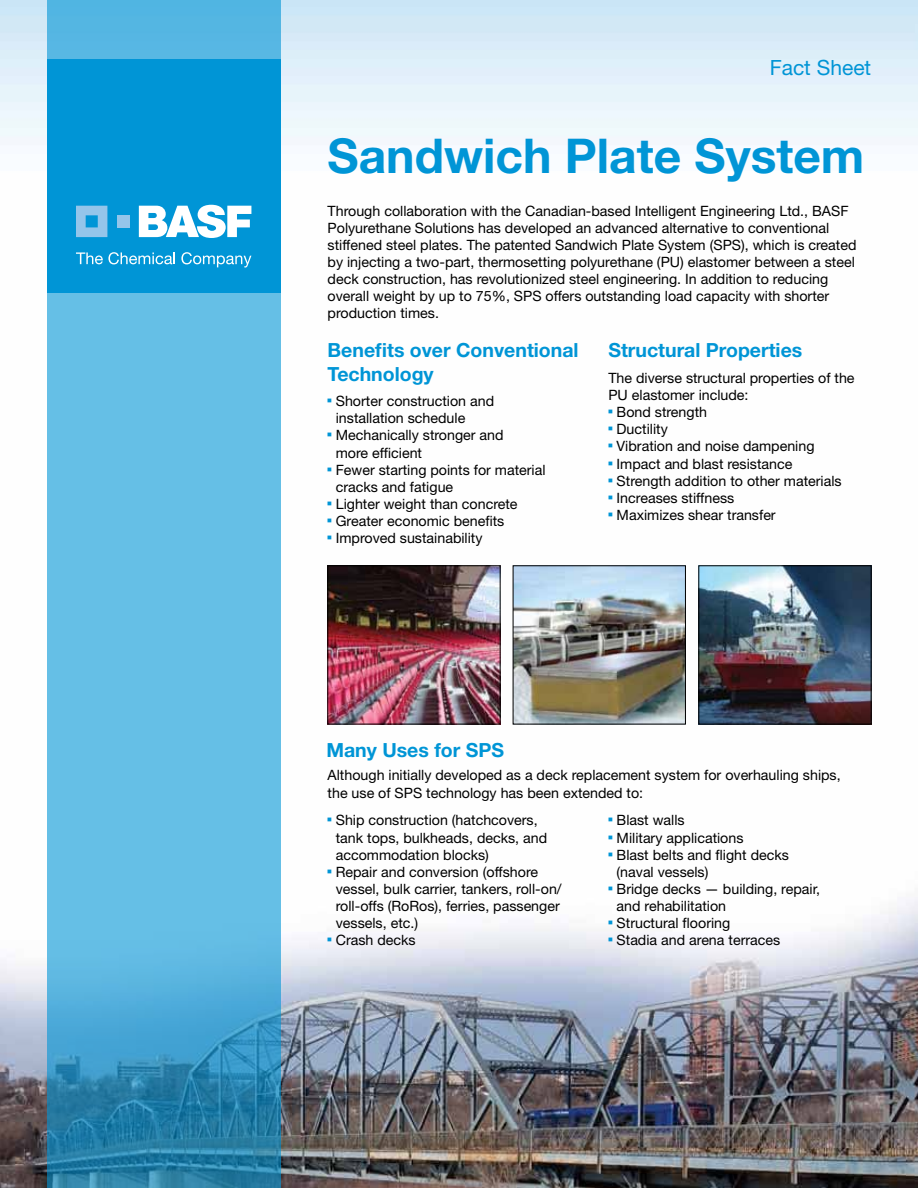
<style>
.page{position:relative;width:918px;height:1188px;background:#fff}
.page>*{position:absolute;margin:0;border:0;box-sizing:border-box;transform-origin:0 0}
.t1{font:700 48px "Helvetica Neue LT Std";color:#0095d6}
.t2{font:21px "Helvetica Neue LT Std";color:#0095d6}
.t3{font:700 19.5px/23.2px "Helvetica Neue LT Std";color:#0095d6}
.t4{font:14.25px/17.1px "Helvetica Neue LT Std";color:#000}
</style>
<div class="page">
<img style="left:0;top:0;width:918px;height:1188px">
<svg style="left:47px;top:0;width:234px;height:1188px;background:#58b3db"></svg>
<div style="left:47px;top:60px;width:234px;height:233px;background:#0095d6"></div>
<svg style="left:76px;top:252px;width:99px;height:12px"></svg>
<svg style="left:181px;top:252px;width:70px;height:16px"></svg>
<svg style="left:139px;top:205px;width:112px;height:33px"></svg>
<svg style="left:76px;top:206px;width:31px;height:31px"></svg>
<div style="left:117px;top:215px;width:12px;height:12px;background:#94c5ea"></div>
<img style="left:330px;top:568px;width:168px;height:154px">
<div style="left:328px;top:566px;width:172px;height:158px;border:1px solid #000"></div>
<img style="left:515px;top:568px;width:169px;height:154px">
<div style="left:513px;top:566px;width:173px;height:158px;border:1px solid #000"></div>
<img style="left:701px;top:568px;width:168px;height:154px">
<div style="left:699px;top:566px;width:172px;height:158px;border:1px solid #000"></div>
<h2 class="t2" style="left:770px;top:55px;width:103px">Fact Sheet</h2>
<h1 class="t1" style="left:328px;top:126px;width:538px">Sandwich Plate System</h1>
<p class="t4" style="left:328px;top:202px;width:530px">Through collaboration with the Canadian‐based Intelligent Engineering Ltd., BASF Polyurethane Solutions has developed an advanced alternative to conventional stiffened steel plates. The patented Sandwich Plate System (SPS), which is created by injecting a two-part, thermosetting polyurethane (PU) elastomer between a steel deck construction, has revolutionized steel engineering. In addition to reducing overall weight by up to 75%, SPS offers outstanding load capacity with shorter production times.</p>
<h3 class="t3" style="left:608px;top:338px;width:195px">Structural Properties</h3>
<p class="t4" style="left:608px;top:369px;width:248px">The diverse structural properties of the<br>PU elastomer include:<br><sup>n</sup> Bond strength<br><sup>n</sup> Ductility<br><sup>n</sup> Vibration and noise dampening<br><sup>n</sup> Impact and blast resistance<br><sup>n</sup> Strength addition to other materials<br><sup>n</sup> Increases stiffness<br><sup>n</sup> Maximizes shear transfer</p>
<h3 class="t3" style="left:328px;top:338px;width:253px">Benefits over Conventional<br>Technology</h3>
<p class="t4" style="left:328px;top:392px;width:168px"><sup>n</sup> Shorter construction and</p>
<p class="t4" style="left:336px;top:410px;width:131px">installation schedule</p>
<p class="t4" style="left:328px;top:427px;width:178px"><sup>n</sup> Mechanically stronger and</p>
<p class="t4" style="left:336px;top:444px;width:88px">more efficient</p>
<p class="t4" style="left:328px;top:461px;width:219px"><sup>n</sup> Fewer starting points for material</p>
<p class="t4" style="left:336px;top:478px;width:119px">cracks and fatigue</p>
<p class="t4" style="left:328px;top:495px;width:192px"><sup>n</sup> Lighter weight than concrete</p>
<p class="t4" style="left:328px;top:512px;width:178px"><sup>n</sup> Greater economic benefits</p>
<p class="t4" style="left:328px;top:529px;width:156px"><sup>n</sup> Improved sustainability</p>
<h3 class="t3" style="left:326px;top:738px;width:179px">Many Uses for SPS</h3>
<p class="t4" style="left:328px;top:767px;width:515px">Although initially developed as a deck replacement system for overhauling ships, the use of SPS technology has been extended to:</p>
<p class="t4" style="left:328px;top:812px;width:212px"><sup>n</sup> Ship construction (hatchcovers,</p>
<p class="t4" style="left:336px;top:829px;width:213px">tank tops, bulkheads, decks, and</p>
<p class="t4" style="left:336px;top:846px;width:155px">accommodation blocks)</p>
<p class="t4" style="left:328px;top:863px;width:212px"><sup>n</sup> Repair and conversion (offshore</p>
<p class="t4" style="left:336px;top:880px;width:227px">vessel, bulk carrier, tankers, roll‐on/</p>
<p class="t4" style="left:336px;top:897px;width:226px">roll‐offs (RoRos), ferries, passenger</p>
<p class="t4" style="left:336px;top:914px;width:84px">vessels, etc.)</p>
<p class="t4" style="left:328px;top:931px;width:90px"><sup>n</sup> Crash decks</p>
<p class="t4" style="left:608px;top:812px;width:78px"><sup>n</sup> Blast walls</p>
<p class="t4" style="left:608px;top:829px;width:137px"><sup>n</sup> Military applications</p>
<p class="t4" style="left:608px;top:846px;width:182px"><sup>n</sup> Blast belts and flight decks</p>
<p class="t4" style="left:617px;top:863px;width:93px">(naval vessels)</p>
<p class="t4" style="left:608px;top:880px;width:213px"><sup>n</sup> Bridge decks — building, repair,</p>
<p class="t4" style="left:617px;top:897px;width:111px">and rehabilitation</p>
<p class="t4" style="left:608px;top:914px;width:123px"><sup>n</sup> Structural flooring</p>
<p class="t4" style="left:608px;top:931px;width:173px"><sup>n</sup> Stadia and arena terraces</p>
</div>
